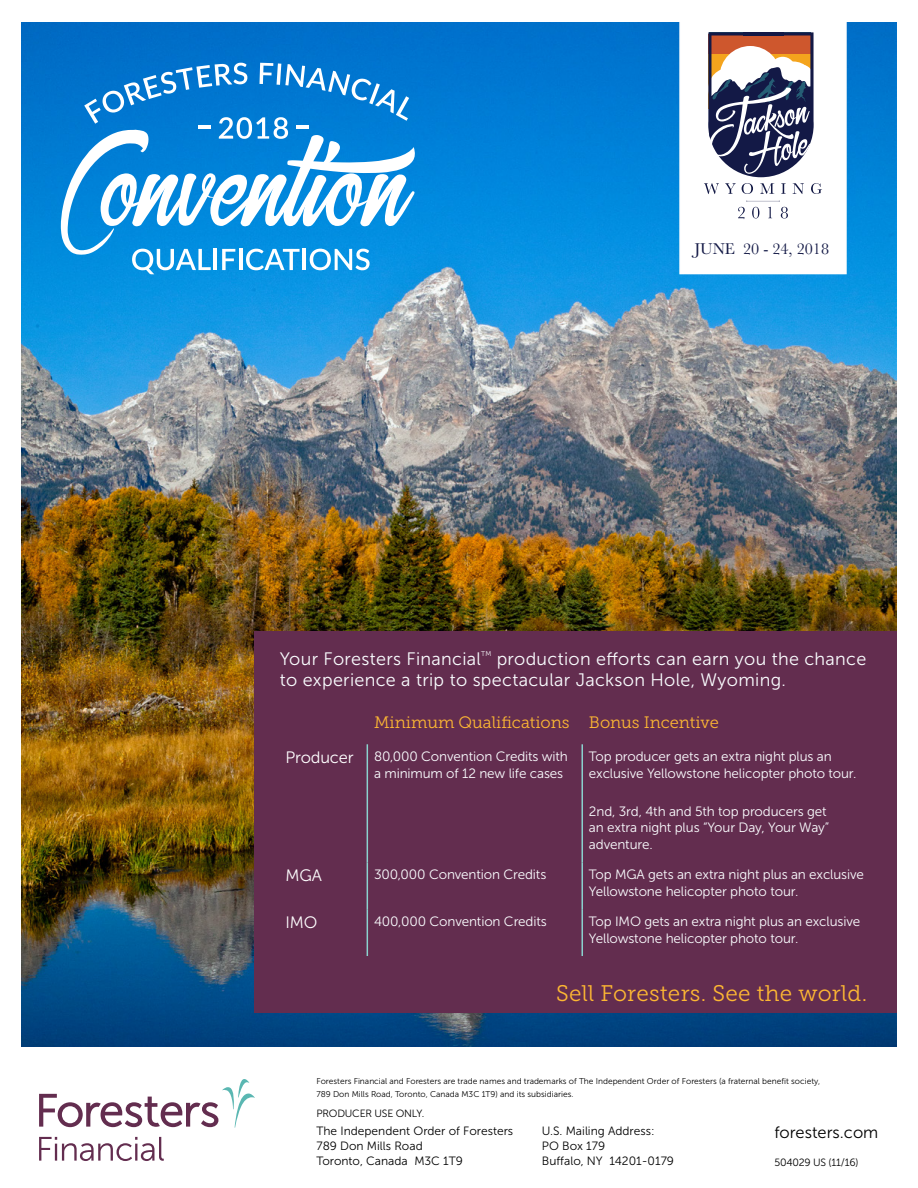
<style>
.page{position:relative;width:918px;height:1188px;background:#fff}
.page>*{position:absolute;margin:0;border:0;box-sizing:border-box;transform-origin:0 0}
.t1{font:22.5px "Museo Slab 300";letter-spacing:.015em;color:#fdb733}
.t2{font:18px/21px "Museo Sans 300";letter-spacing:.015em;color:#fafdff}
.t3{font:16.5px "Museo Slab 300";color:#fdb733}
.t4{font:16.5px "Museo Sans 300";color:#000}
.t5{font:16.5px "Museo Sans 300";letter-spacing:-.01em;color:#fff}
.t6{font:16.2px "Baskerville";color:#131946}
.t7{font:13.5px/16.5px "Museo Sans 300";letter-spacing:-.01em;color:#fbfdff}
.t8{font:12px/15px "Museo Sans 300";color:#000}
.t9{font:10.5px "Museo Sans 300";letter-spacing:-.02em;color:#000}
.t10{font:8.4px/12.6px "Museo Sans 300";color:#000}
.t11{font:7.05px "Museo Sans 300";color:#fafdff}
.s1{font-size:16.5px;color:#fff}
</style>
<div class="page">
<img style="left:22px;top:22px;width:874px;height:1024px">
<div style="left:679px;top:18px;width:168px;height:256px;background:#fff;border:2px solid #fff"></div>
<div style="left:254px;top:631px;width:642px;height:382px;background:#632d4f"></div>
<svg style="left:704px;top:32px;width:118px;height:162px"></svg>
<svg style="left:738px;top:201px;width:50px;height:18px"></svg>
<svg style="left:39px;top:1079px;width:216px;height:49px"></svg>
<svg style="left:39px;top:1137px;width:125px;height:24px"></svg>
<svg style="left:61px;top:63px;width:355px;height:211px"></svg>
<hr style="left:367px;top:744px;width:1px;height:118px;background:#8bd2ce">
<hr style="left:581px;top:744px;width:2px;height:118px;background:#8bd2ce">
<hr style="left:367px;top:862px;width:1px;height:47px;background:#8bd2ce">
<hr style="left:581px;top:862px;width:2px;height:47px;background:#8bd2ce">
<hr style="left:367px;top:909px;width:1px;height:47px;background:#8bd2ce">
<hr style="left:581px;top:909px;width:2px;height:47px;background:#8bd2ce">
<p class="t6" style="left:694px;top:238px;width:136px">JUNE 20 - 24, 2018</p>
<h2 class="t2" style="left:280px;top:648px;width:203px">Your Foresters Financial</h2>
<p class="t11" style="left:481px;top:650px;width:12px">TM</p>
<h2 class="t2" style="left:280px;top:648px;width:588px;text-indent:217px">production efforts can earn you the chance to experience a trip to spectacular Jackson Hole, Wyoming.</h2>
<p class="t3" style="left:374px;top:714px;width:346px">Minimum Qualifications Bonus Incentive</p>
<p class="t7" style="left:374px;top:748px;width:195px;text-indent:-89px"><span class="s1">Producer</span> 80,000 Convention Credits with a minimum of 12 new life cases</p>
<p class="t7" style="left:589px;top:748px;width:269px">Top producer gets an extra night plus an exclusive Yellowstone helicopter photo tour.</p>
<p class="t7" style="left:589px;top:803px;width:242px">2nd, 3rd, 4th and 5th top producers get an extra night plus “Your Day, Your Way” adventure.</p>
<p class="t5" style="left:286px;top:867px;width:38px">MGA</p>
<p class="t7" style="left:374px;top:866px;width:174px">300,000 Convention Credits</p>
<p class="t7" style="left:589px;top:866px;width:277px">Top MGA gets an extra night plus an exclusive<br>Yellowstone helicopter photo tour.</p>
<p class="t5" style="left:286px;top:914px;width:33px">IMO</p>
<p class="t7" style="left:374px;top:913px;width:174px">400,000 Convention Credits</p>
<p class="t7" style="left:589px;top:913px;width:273px">Top IMO gets an extra night plus an exclusive<br>Yellowstone helicopter photo tour.</p>
<h1 class="t1" style="left:556px;top:981px;width:313px">Sell Foresters. See the world.</h1>
<p class="t10" style="left:316px;top:1075px;width:505px">Foresters Financial and Foresters are trade names and trademarks of The Independent Order of Foresters (a fraternal benefit society,<br>789 Don Mills Road, Toronto, Canada M3C 1T9) and its subsidiaries.</p>
<p class="t9" style="left:316px;top:1107px;width:109px">PRODUCER USE ONLY.</p>
<p class="t8" style="left:316px;top:1123px;width:198px">The Independent Order of Foresters</p>
<p class="t4" style="left:774px;top:1124px;width:106px">foresters.com</p>
<p class="t8" style="left:316px;top:1138px;width:148px">789 Don Mills Road<br>Toronto, Canada M3C 1T9</p>
<p class="t8" style="left:542px;top:1123px;width:134px">U.S. Mailing Address:<br>PO Box 179<br>Buffalo, NY 14201-0179</p>
<p class="t9" style="left:774px;top:1157px;width:86px">504029 US (11/16)</p>
</div>
